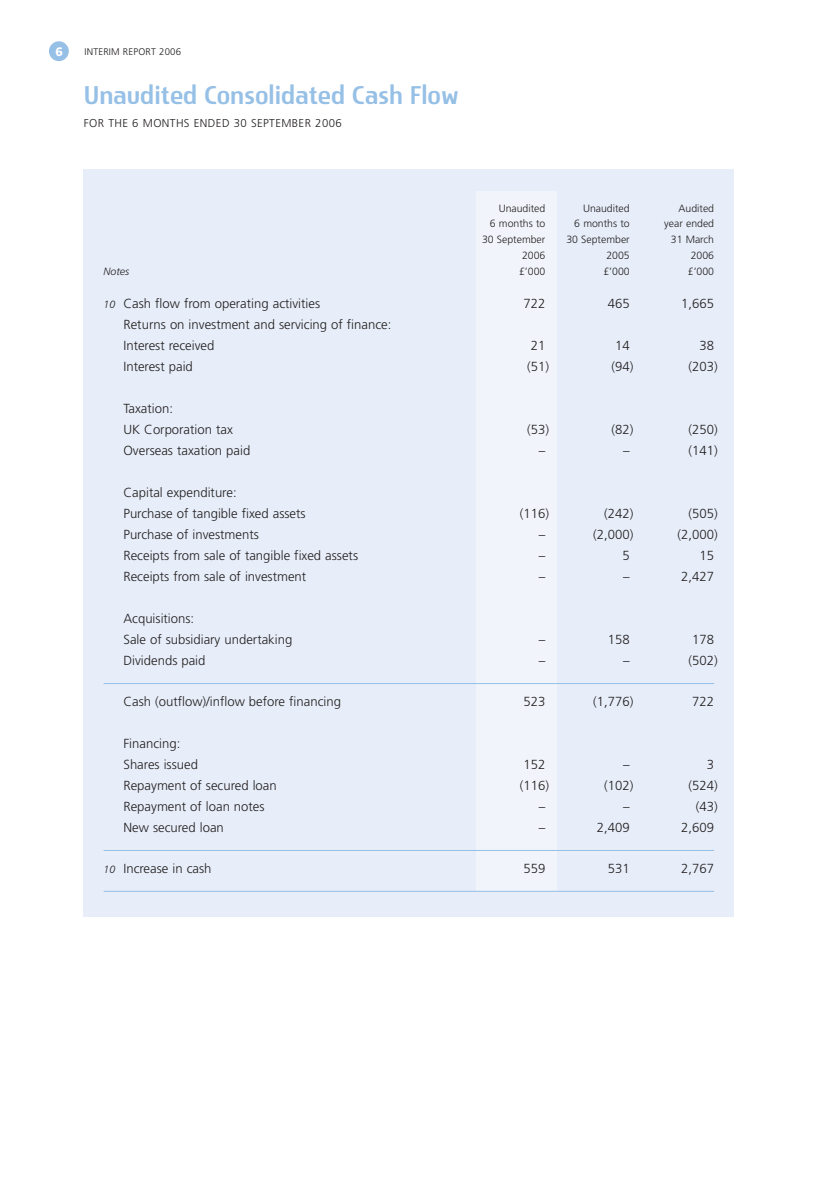
<style>
.page{position:relative;width:819px;height:1191px;background:#fff}
.page>*{position:absolute;margin:0;border:0;box-sizing:border-box;transform-origin:0 0}
.t1{font:24.5px "Storm Sans";color:#96c0e6}
.t2{font:300 13.12px/21px "Frutiger";color:#231f20}
.t3{font:900 12.25px "Frutiger";color:#fff}
.t4{font:300 11.38px "Frutiger";letter-spacing:.035em;color:#231f20}
.t5{font:300 10.5px "Frutiger";color:#231f20}
.t6{font:italic 300 10.5px "Frutiger";color:#231f20}
.t7{font:300 9.62px "Frutiger";letter-spacing:.015em;color:#231f20}
.s1{font-style:italic;font-size:10.5px}
</style>
<div class="page">
<div style="left:49px;top:41px;width:20px;height:20px;background:#96c0e6;border-radius:50%"></div>
<div style="left:84px;top:169px;width:650px;height:747px;background:#e7eef9"></div>
<div style="left:476px;top:191px;width:80px;height:700px;background:#f1f5fb"></div>
<hr style="left:104px;top:683px;width:610px;height:1px;background:#96c0e6">
<hr style="left:104px;top:850px;width:610px;height:1px;background:#96c0e6">
<hr style="left:104px;top:891px;width:610px;height:1px;background:#96c0e6">
<p class="t3" style="left:55px;top:46px;width:9px">6</p>
<p class="t7" style="left:84px;top:48px;width:98px">INTERIM REPORT 2006</p>
<h1 class="t1" style="left:84px;top:84px;width:376px">Unaudited Consolidated Cash Flow</h1>
<p class="t4" style="left:84px;top:118px;width:259px">FOR THE 6 MONTHS ENDED 30 SEPTEMBER 2006</p>
<p class="t5" style="left:498px;top:204px;width:48px">Unaudited</p>
<p class="t5" style="left:583px;top:204px;width:48px">Unaudited</p>
<p class="t5" style="left:678px;top:204px;width:37px">Audited</p>
<p class="t5" style="left:490px;top:219px;width:57px">6 months to</p>
<p class="t5" style="left:574px;top:219px;width:57px">6 months to</p>
<p class="t5" style="left:664px;top:219px;width:51px">year ended</p>
<p class="t5" style="left:482px;top:235px;width:65px">30 September</p>
<p class="t5" style="left:566px;top:235px;width:65px">30 September</p>
<p class="t5" style="left:670px;top:235px;width:45px">31 March</p>
<p class="t5" style="left:522px;top:251px;width:25px">2006</p>
<p class="t5" style="left:606px;top:251px;width:25px">2005</p>
<p class="t5" style="left:690px;top:251px;width:25px">2006</p>
<p class="t6" style="left:104px;top:267px;width:27px">Notes</p>
<p class="t5" style="left:519px;top:267px;width:28px">£’000</p>
<p class="t5" style="left:603px;top:267px;width:28px">£’000</p>
<p class="t5" style="left:687px;top:267px;width:28px">£’000</p>
<p class="t2" style="left:104px;top:294px;width:218px"><span class="s1">10</span> Cash flow from operating activities</p>
<p class="t2" style="left:523px;top:294px;width:23px">722</p>
<p class="t2" style="left:607px;top:294px;width:23px">465</p>
<p class="t2" style="left:681px;top:294px;width:34px">1,665</p>
<p class="t2" style="left:123px;top:315px;width:269px">Returns on investment and servicing of finance:<br>Interest received</p>
<p class="t2" style="left:530px;top:336px;width:16px">21</p>
<p class="t2" style="left:615px;top:336px;width:16px">14</p>
<p class="t2" style="left:699px;top:336px;width:16px">38</p>
<p class="t2" style="left:123px;top:357px;width:71px">Interest paid</p>
<p class="t2" style="left:527px;top:357px;width:23px">(51)</p>
<p class="t2" style="left:611px;top:357px;width:23px">(94)</p>
<p class="t2" style="left:688px;top:357px;width:31px">(203)</p>
<p class="t2" style="left:123px;top:399px;width:111px">Taxation:<br>UK Corporation tax</p>
<p class="t2" style="left:527px;top:420px;width:23px">(53)</p>
<p class="t2" style="left:611px;top:420px;width:23px">(82)</p>
<p class="t2" style="left:688px;top:420px;width:31px">(250)</p>
<p class="t2" style="left:123px;top:441px;width:128px">Overseas taxation paid</p>
<p class="t2" style="left:538px;top:441px;width:8px">–</p>
<p class="t2" style="left:623px;top:441px;width:8px">–</p>
<p class="t2" style="left:688px;top:441px;width:31px">(141)</p>
<p class="t2" style="left:123px;top:483px;width:184px">Capital expenditure:<br>Purchase of tangible fixed assets</p>
<p class="t2" style="left:520px;top:504px;width:31px">(116)</p>
<p class="t2" style="left:604px;top:504px;width:31px">(242)</p>
<p class="t2" style="left:688px;top:504px;width:31px">(505)</p>
<p class="t2" style="left:123px;top:525px;width:137px">Purchase of investments</p>
<p class="t2" style="left:538px;top:525px;width:8px">–</p>
<p class="t2" style="left:593px;top:525px;width:42px">(2,000)</p>
<p class="t2" style="left:677px;top:525px;width:42px">(2,000)</p>
<p class="t2" style="left:123px;top:546px;width:236px">Receipts from sale of tangible fixed assets</p>
<p class="t2" style="left:538px;top:546px;width:8px">–</p>
<p class="t2" style="left:622px;top:546px;width:9px">5</p>
<p class="t2" style="left:699px;top:546px;width:16px">15</p>
<p class="t2" style="left:123px;top:567px;width:184px">Receipts from sale of investment</p>
<p class="t2" style="left:538px;top:567px;width:8px">–</p>
<p class="t2" style="left:623px;top:567px;width:8px">–</p>
<p class="t2" style="left:681px;top:567px;width:34px">2,427</p>
<p class="t2" style="left:123px;top:609px;width:170px">Acquisitions:<br>Sale of subsidiary undertaking</p>
<p class="t2" style="left:538px;top:630px;width:8px">–</p>
<p class="t2" style="left:607px;top:630px;width:23px">158</p>
<p class="t2" style="left:692px;top:630px;width:23px">178</p>
<p class="t2" style="left:123px;top:651px;width:84px">Dividends paid</p>
<p class="t2" style="left:538px;top:651px;width:8px">–</p>
<p class="t2" style="left:623px;top:651px;width:8px">–</p>
<p class="t2" style="left:688px;top:651px;width:31px">(502)</p>
<p class="t2" style="left:123px;top:692px;width:219px">Cash (outflow)/inflow before financing</p>
<p class="t2" style="left:523px;top:692px;width:23px">523</p>
<p class="t2" style="left:593px;top:692px;width:42px">(1,776)</p>
<p class="t2" style="left:692px;top:692px;width:23px">722</p>
<p class="t2" style="left:123px;top:734px;width:76px">Financing:<br>Shares issued</p>
<p class="t2" style="left:523px;top:755px;width:23px">152</p>
<p class="t2" style="left:623px;top:755px;width:8px">–</p>
<p class="t2" style="left:706px;top:755px;width:9px">3</p>
<p class="t2" style="left:123px;top:776px;width:155px">Repayment of secured loan</p>
<p class="t2" style="left:520px;top:776px;width:31px">(116)</p>
<p class="t2" style="left:604px;top:776px;width:31px">(102)</p>
<p class="t2" style="left:688px;top:776px;width:31px">(524)</p>
<p class="t2" style="left:123px;top:797px;width:143px">Repayment of loan notes</p>
<p class="t2" style="left:538px;top:797px;width:8px">–</p>
<p class="t2" style="left:623px;top:797px;width:8px">–</p>
<p class="t2" style="left:695px;top:797px;width:23px">(43)</p>
<p class="t2" style="left:123px;top:818px;width:102px">New secured loan</p>
<p class="t2" style="left:538px;top:818px;width:8px">–</p>
<p class="t2" style="left:597px;top:818px;width:34px">2,409</p>
<p class="t2" style="left:681px;top:818px;width:34px">2,609</p>
<p class="t2" style="left:104px;top:858px;width:109px"><span class="s1">10</span> Increase in cash</p>
<p class="t2" style="left:523px;top:858px;width:23px">559</p>
<p class="t2" style="left:607px;top:858px;width:23px">531</p>
<p class="t2" style="left:681px;top:858px;width:34px">2,767</p>
</div>
